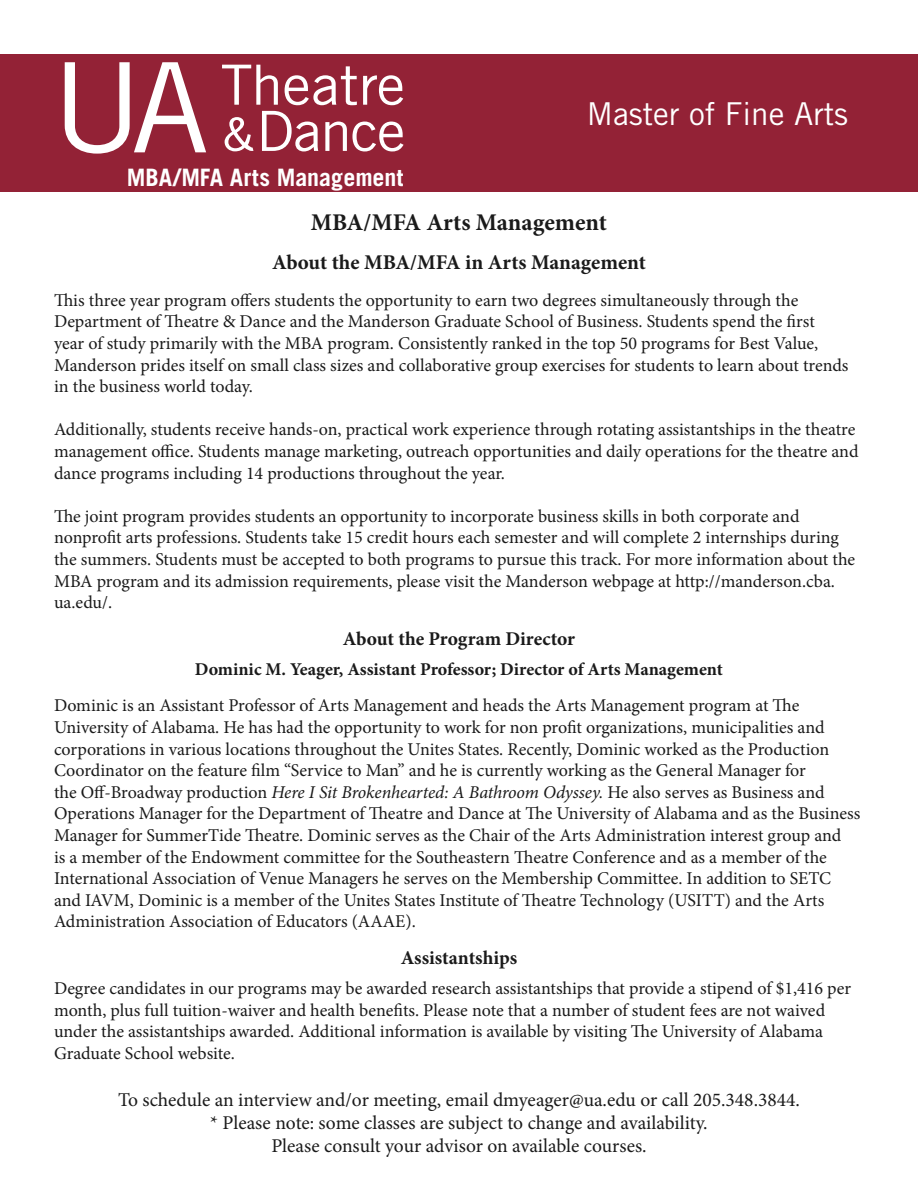
<style>
.page{position:relative;width:918px;height:1188px;background:#fff}
.page>*{position:absolute;margin:0;border:0;box-sizing:border-box;transform-origin:0 0}
.t1{font:31.5px "Trade Gothic LT Std";color:#fff}
.t2{font:700 24px "Trade Gothic LT Std";color:#fff}
.t3{font:700 24px "Minion Pro";letter-spacing:-.005em;color:#1a1a1a}
.t4{font:700 21px "Minion Pro";color:#1a1a1a}
.t5{font:19.5px "Minion Pro";letter-spacing:-.005em;color:#1a1a1a}
.t6{font:700 19.5px "Minion Pro";color:#1a1a1a}
.t7{font:18px/21.6px "Minion Pro";letter-spacing:-.005em;color:#1a1a1a}
.t8{font:700 18px "Minion Pro";color:#1a1a1a}
.s1{font-style:italic}
</style>
<div class="page">
<div style="left:0;top:55px;width:918px;height:137px;background:#932236"></div>
<svg style="left:65px;top:62px;width:141px;height:92px"></svg>
<svg style="left:222px;top:65px;width:182px;height:86px"></svg>
<h1 class="t1" style="left:587px;top:94px;width:263px">Master of Fine Arts</h1>
<h2 class="t2" style="left:127px;top:162px;width:278px">MBA/MFA Arts Management</h2>
<p class="t3" style="left:311px;top:206px;width:298px">MBA/MFA Arts Management</p>
<p class="t4" style="left:272px;top:248px;width:375px">About the MBA/MFA in Arts Management</p>
<p class="t7" style="left:54px;top:289px;width:796px">This three year program offers students the opportunity to earn two degrees simultaneously through the Department of Theatre &amp; Dance and the Manderson Graduate School of Business. Students spend the first year of study primarily with the MBA program. Consistently ranked in the top 50 programs for Best Value, Manderson prides itself on small class sizes and collaborative group exercises for students to learn about trends in the business world today.</p>
<p class="t7" style="left:54px;top:419px;width:806px">Additionally, students receive hands-on, practical work experience through rotating assistantships in the theatre management office. Students manage marketing, outreach opportunities and daily operations for the theatre and dance programs including 14 productions throughout the year.</p>
<p class="t7" style="left:54px;top:505px;width:803px">The joint program provides students an opportunity to incorporate business skills in both corporate and nonprofit arts professions. Students take 15 credit hours each semester and will complete 2 internships during the summers. Students must be accepted to both programs to pursue this track. For more information about the MBA program and its admission requirements, please visit the Manderson webpage at http://manderson.cba. ua.edu/.</p>
<p class="t6" style="left:343px;top:625px;width:234px">About the Program Director</p>
<p class="t8" style="left:195px;top:656px;width:530px">Dominic M. Yeager, Assistant Professor; Director of Arts Management</p>
<p class="t7" style="left:54px;top:695px;width:808px">Dominic is an Assistant Professor of Arts Management and heads the Arts Management program at The University of Alabama. He has had the opportunity to work for non profit organizations, municipalities and corporations in various locations throughout the Unites States. Recently, Dominic worked as the Production Coordinator on the feature film “Service to Man” and he is currently working as the General Manager for<br>the Off-Broadway production <span class="s1">Here I Sit Brokenhearted: A Bathroom Odyssey.</span> He also serves as Business and Operations Manager for the Department of Theatre and Dance at The University of Alabama and as the Business Manager for SummerTide Theatre. Dominic serves as the Chair of the Arts Administration interest group and<br>is a member of the Endowment committee for the Southeastern Theatre Conference and as a member of the International Association of Venue Managers he serves on the Membership Committee. In addition to SETC and IAVM, Dominic is a member of the Unites States Institute of Theatre Technology (USITT) and the Arts Administration Association of Educators (AAAE).</p>
<p class="t6" style="left:401px;top:944px;width:118px">Assistantships</p>
<p class="t7" style="left:54px;top:978px;width:799px">Degree candidates in our programs may be awarded research assistantships that provide a stipend of $1,416 per month, plus full tuition-waiver and health benefits. Please note that a number of student fees are not waived under the assistantships awarded. Additional information is available by visiting The University of Alabama Graduate School website.</p>
<p class="t5" style="left:118px;top:1086px;width:684px">To schedule an interview and/or meeting, email dmyeager@ua.edu or call 205.348.3844.</p>
<p class="t5" style="left:210px;top:1110px;width:499px">* Please note: some classes are subject to change and availability.</p>
<p class="t5" style="left:271px;top:1133px;width:377px">Please consult your advisor on available courses.</p>
</div>
